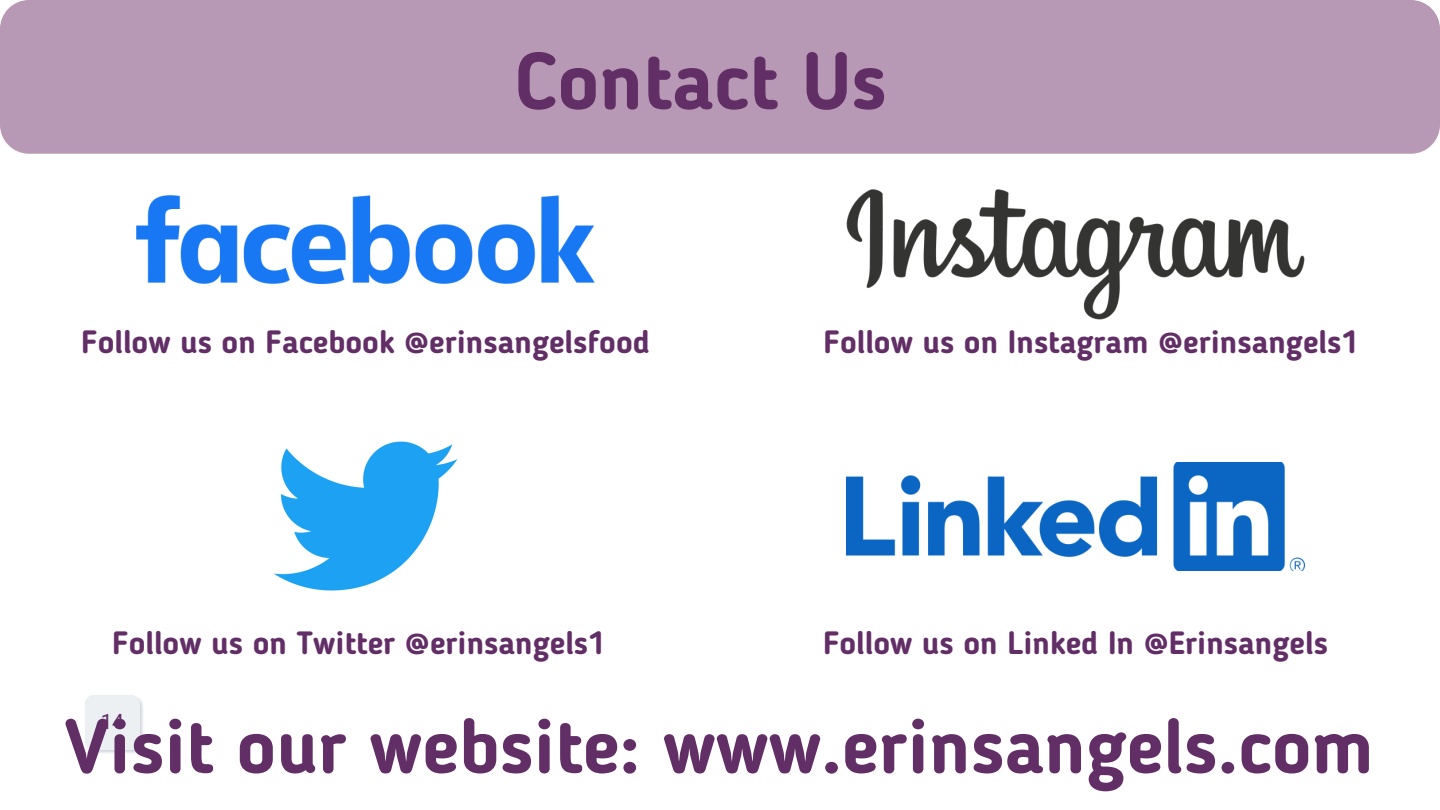
<style>
.page{position:relative;width:1440px;height:810px;background:#fff}
.page>*{position:absolute;margin:0;border:0;box-sizing:border-box;transform-origin:0 0}
.t1{font:700 79.95px "Blogger Sans";color:#622e66}
.t2{font:700 76.05px "Blogger Sans";color:#622e66}
.t3{font:700 31.95px "Blogger Sans";color:#622e66}
.t4{font:21px "Roboto";color:#622e66}
</style>
<div class="page">
<img style="left:85px;top:695px;width:58px;height:58px">
<img style="left:137px;top:195px;width:457px;height:89px">
<img style="left:847px;top:189px;width:457px;height:131px">
<img style="left:847px;top:462px;width:457px;height:109px">
<img style="left:274px;top:441px;width:183px;height:150px">
<div style="left:0;top:0;width:1440px;height:154px;background:#b799b5;border-radius:29px"></div>
<p class="t1" style="left:516px;top:48px;width:373px">Contact Us</p>
<p class="t3" style="left:81px;top:329px;width:570px">Follow us on Facebook @erinsangelsfood</p>
<p class="t3" style="left:112px;top:630px;width:495px">Follow us on Twitter @erinsangels1</p>
<p class="t3" style="left:824px;top:329px;width:537px">Follow us on Instagram @erinsangels1</p>
<p class="t3" style="left:823px;top:630px;width:506px">Follow us on Linked In @Erinsangels</p>
<p class="t4" style="left:101px;top:710px;width:24px">14</p>
<p class="t2" style="left:65px;top:715px;width:1311px">Visit our website: www.erinsangels.com</p>
</div>
